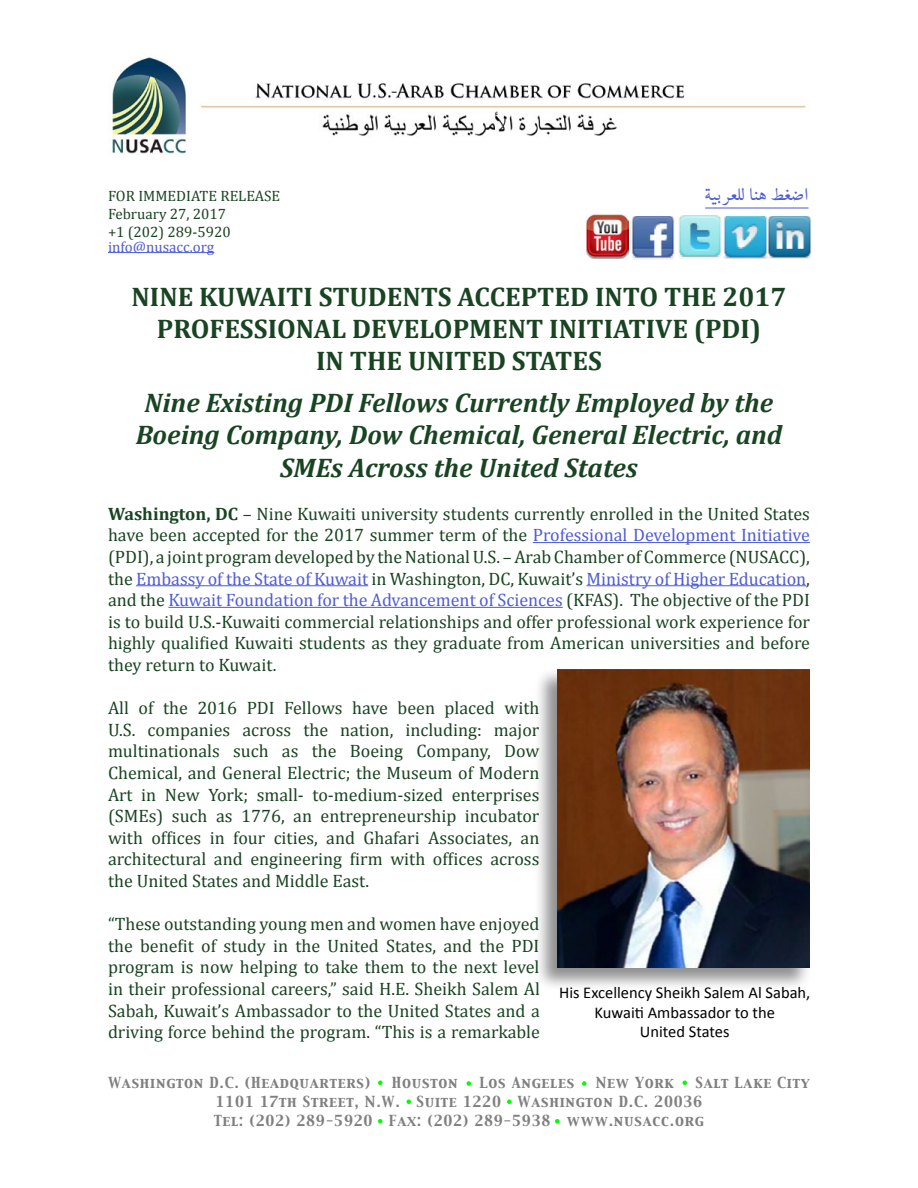
<style>
.page{position:relative;width:918px;height:1188px;background:#fff}
.page>*{position:absolute;margin:0;border:0;box-sizing:border-box;transform-origin:0 0}
.t1{font:italic 700 27px/32.4px "Cambria";color:#184421;text-align:center}
.t2{font:700 27px/32.4px "Cambria";color:#184421;text-align:center}
.t3{font:500 21px "Adobe Naskh";color:#4f5cd6}
.t4{font:18px/21.6px "Cambria";color:#184421;text-align:justify}
.t5{font:16.5px/19.8px "Calibri";color:#000;text-align:center}
.t6{font:15px/18px "Cambria";color:#184421}
.t7{font:15px "Cambria";color:#4f5cd6}
.t8{font:13.5px/19.5px "Capitals";letter-spacing:.055em;color:#808080}
.s1{font-weight:700}
.s2{color:#4f5cd6}
</style>
<div class="page">
<svg style="left:582px;top:1081px;width:4px;height:5px"></svg>
<svg style="left:466px;top:1081px;width:5px;height:5px"></svg>
<svg style="left:507px;top:1100px;width:5px;height:4px"></svg>
<svg style="left:682px;top:1081px;width:5px;height:4px"></svg>
<svg style="left:406px;top:1100px;width:5px;height:4px"></svg>
<svg style="left:378px;top:1119px;width:4px;height:5px"></svg>
<svg style="left:555px;top:1119px;width:5px;height:5px"></svg>
<svg style="left:378px;top:1081px;width:4px;height:4px"></svg>
<hr style="left:108px;top:252px;width:106px;height:1px;background:#4f5cd6">
<hr style="left:533px;top:542px;width:277px;height:1px;background:#4f5cd6">
<hr style="left:136px;top:585px;width:232px;height:1px;background:#4f5cd6">
<hr style="left:586px;top:585px;width:220px;height:1px;background:#4f5cd6">
<hr style="left:168px;top:607px;width:395px;height:1px;background:#4f5cd6">
<img style="left:678px;top:215px;width:133px;height:44px">
<img style="left:631px;top:216px;width:44px;height:44px">
<img style="left:108px;top:57px;width:699px;height:97px">
<img style="left:586px;top:215px;width:43px;height:44px">
<div style="left:534px;top:668px;width:278px;height:323px;background:#000;opacity:.44"></div>
<img style="left:557px;top:670px;width:253px;height:298px">
<hr style="left:705px;top:207px;width:104px;height:2px;background:#4f5cd6">
<p class="t3" style="left:705px;top:180px;width:105px">طهنال لعرب ية ضغ ا</p>
<p class="t6" style="left:108px;top:186px;width:174px">FOR IMMEDIATE RELEASE<br>February 27, 2017<br>+1 (202) 289-5920</p>
<p class="t7" style="left:108px;top:238px;width:108px">info@nusacc.org</p>
<h1 class="t2" style="left:132px;top:279px;width:656px">NINE KUWAITI STUDENTS ACCEPTED INTO THE 2017<br>PROFESSIONAL DEVELOPMENT INITIATIVE (PDI)<br>IN THE UNITED STATES</h1>
<h1 class="t1" style="left:136px;top:386px;width:648px">Nine Existing PDI Fellows Currently Employed by the<br>Boeing Company, Dow Chemical, General Electric, and<br>SMEs Across the United States</h1>
<p class="t4" style="left:108px;top:503px;width:704px"><span class="s1">Washington, DC</span> – Nine Kuwaiti university students currently enrolled in the United States have been accepted for the 2017 summer term of the <span class="s2">Professional Development Initiative </span>(PDI), a joint program developed by the National U.S. – Arab Chamber of Commerce (NUSACC), the <span class="s2">Embassy of the State of Kuwait</span> in Washington, DC, Kuwait’s <span class="s2">Ministry of Higher Education</span>, and the <span class="s2">Kuwait Foundation for the Advancement of Sciences</span> (KFAS). The objective of the PDI is to build U.S.-Kuwaiti commercial relationships and offer professional work experience for highly qualified Kuwaiti students as they graduate from American universities and before they return to Kuwait.</p>
<p class="t4" style="left:108px;top:697px;width:433px">All of the 2016 PDI Fellows have been placed with U.S. companies across the nation, including: major multinationals such as the Boeing Company, Dow Chemical, and General Electric; the Museum of Modern Art in New York; small- to-medium-sized enterprises (SMEs) such as 1776, an entrepreneurship incubator with offices in four cities, and Ghafari Associates, an architectural and engineering firm with offices across the United States and Middle East.</p>
<p class="t4" style="left:108px;top:913px;width:434px">“These outstanding young men and women have enjoyed the benefit of study in the United States, and the PDI program is now helping to take them to the next level in their professional careers,” said H.E. Sheikh Salem Al Sabah, Kuwait’s Ambassador to the United States and a driving force behind the program. “This is a remarkable</p>
<p class="t5" style="left:559px;top:983px;width:253px">His Excellency Sheikh Salem Al Sabah,<br>Kuwaiti Ambassador to the<br>United States</p>
<p class="t8" style="left:108px;top:1073px;width:264px">Washington D.C. (Headquarters)</p>
<p class="t8" style="left:392px;top:1073px;width:68px">Houston</p>
<p class="t8" style="left:479px;top:1073px;width:96px">Los Angeles</p>
<p class="t8" style="left:596px;top:1073px;width:80px">New York</p>
<p class="t8" style="left:214px;top:1073px;width:597px;text-indent:481px">Salt Lake City<br>1101 17th Street, N.W. Suite 1220 Washington D.C. 20036<br>Tel: (202) 289-5920 Fax: (202) 289-5938 www.nusacc.org</p>
</div>
